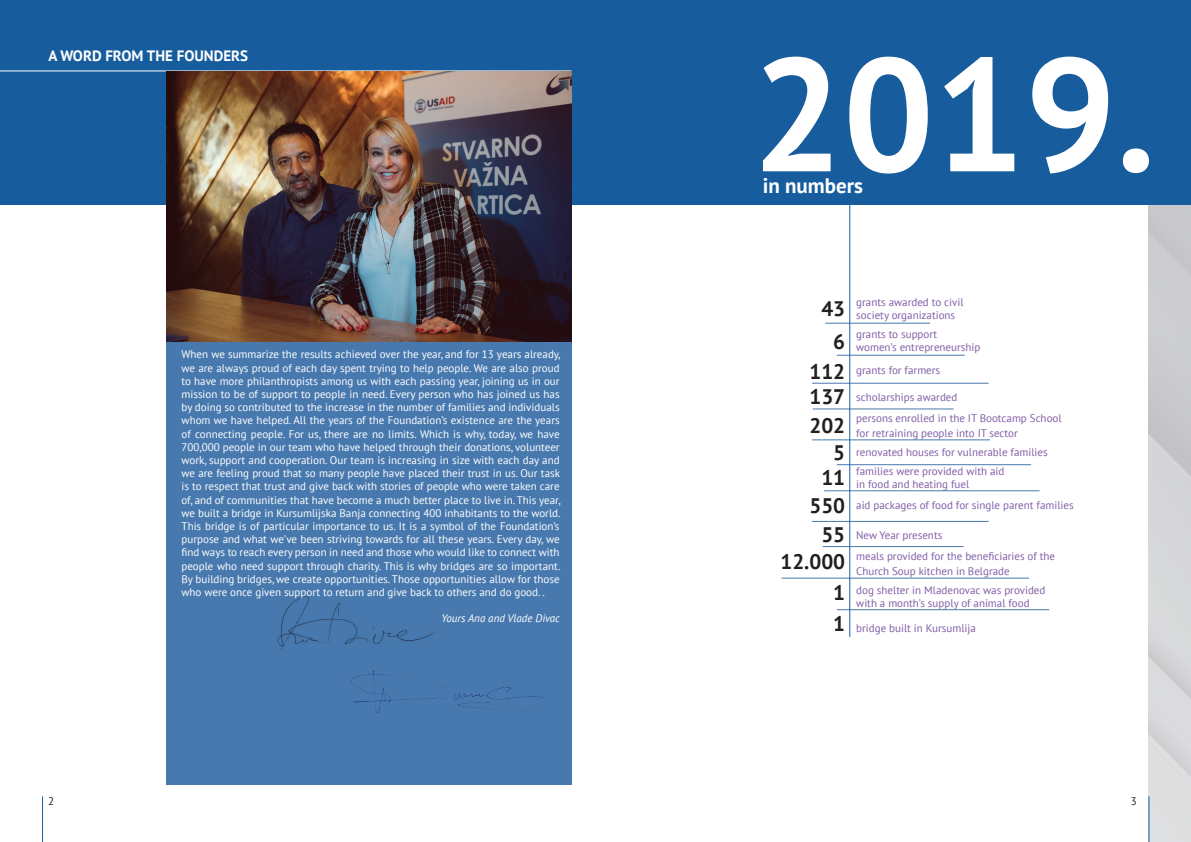
<style>
.page{position:relative;width:1191px;height:842px;background:#fff}
.page>*{position:absolute;margin:0;border:0;box-sizing:border-box;transform-origin:0 0}
.t1{font:700 160.6px "PT Sans";color:#fff}
.t2{font:700 21px/27.2px "PT Sans";color:#231f20;text-align:center}
.t3{font:700 21px "PT Sans";color:#fff}
.t4{font:700 15px "PT Sans";color:#fff}
.t5{font:11px/13.2px "PT Sans";color:#fff;text-align:justify}
.t6{font:11px/20.9px "PT Sans";color:#805da7}
.t7{font:italic 11px "PT Sans";color:#fff}
.t8{font:11px "PT Sans";color:#231f20}
</style>
<div class="page">
<svg style="left:831px;top:205px;width:360px;height:637px"></svg>
<hr style="left:1148px;top:796px;width:1px;height:46px;background:#175d9e">
<hr style="left:42px;top:796px;width:1px;height:46px;background:#175d9e">
<div style="left:0;top:0;width:595px;height:205px;background:#175d9e"></div>
<hr style="left:0;top:70px;width:571px;height:1px;background:#fff">
<div style="left:166px;top:144px;width:405px;height:641px;background:#4879ae"></div>
<div style="left:596px;top:0;width:595px;height:205px;background:#175d9e"></div>
<hr style="left:825px;top:323px;width:105px;height:1px;background:#4879ae">
<hr style="left:837px;top:355px;width:127px;height:1px;background:#4879ae">
<hr style="left:812px;top:383px;width:176px;height:1px;background:#4879ae">
<hr style="left:812px;top:408px;width:141px;height:1px;background:#4879ae">
<hr style="left:812px;top:439px;width:178px;height:1px;background:#4879ae">
<hr style="left:837px;top:464px;width:194px;height:1px;background:#4879ae">
<hr style="left:824px;top:490px;width:215px;height:1px;background:#4879ae">
<hr style="left:812px;top:521px;width:176px;height:1px;background:#4879ae">
<hr style="left:822px;top:546px;width:141px;height:1px;background:#4879ae">
<hr style="left:781px;top:578px;width:248px;height:1px;background:#4879ae">
<hr style="left:837px;top:609px;width:212px;height:1px;background:#4879ae">
<hr style="left:849px;top:204px;width:1px;height:433px;background:#175d9e">
<img style="left:166px;top:72px;width:405px;height:270px">
<img style="left:350px;top:670px;width:193px;height:44px">
<img style="left:277px;top:596px;width:159px;height:53px">
<h3 class="t4" style="left:49px;top:46px;width:201px">A WORD FROM THE FOUNDERS</h3>
<p class="t5" style="left:181px;top:348px;width:380px">When we summarize the results achieved over the year, and for 13 years already, we are always proud of each day spent trying to help people. We are also proud to have more philanthropists among us with each passing year, joining us in our mission to be of support to people in need. Every person who has joined us has by doing so contributed to the increase in the number of families and individuals whom we have helped. All the years of the Foundation’s existence are the years of connecting people. For us, there are no limits. Which is why, today, we have 700,000 people in our team who have helped through their donations, volunteer work, support and cooperation. Our team is increasing in size with each day and we are feeling proud that so many people have placed their trust in us. Our task is to respect that trust and give back with stories of people who were taken care of, and of communities that have become a much better place to live in. This year, we built a bridge in Kursumlijska Banja connecting 400 inhabitants to the world.<br>This bridge is of particular importance to us. It is a symbol of the Foundation’s purpose and what we’ve been striving towards for all these years. Every day, we find ways to reach every person in need and those who would like to connect with people who need support through charity. This is why bridges are so important.<br>By building bridges, we create opportunities. Those opportunities allow for those who were once given support to return and give back to others and do good. .</p>
<p class="t7" style="left:441px;top:611px;width:120px">Yours Ana and Vlade Divac</p>
<h1 class="t1" style="left:752px;top:8px;width:405px">2019.</h1>
<h2 class="t3" style="left:763px;top:171px;width:102px">in numbers</h2>
<h2 class="t2" style="left:821px;top:292px;width:25px;line-height:33.2px">43<br>6</h2>
<h2 class="t2" style="left:809px;top:358px;width:37px;line-height:25.2px;text-align:left">112<br>137</h2>
<h2 class="t2" style="left:809px;top:412px;width:37px;text-align:right">202<br>5</h2>
<h2 class="t2" style="left:809px;top:464px;width:37px">11<br>550</h2>
<h2 class="t2" style="left:780px;top:520px;width:66px;text-align:right">55<br>12.000</h2>
<h2 class="t2" style="left:833px;top:577px;width:13px;line-height:31.2px;text-align:left">1<br>1</h2>
<p class="t6" style="left:856px;top:295px;width:109px;line-height:13.2px">grants awarded to civil society organizations</p>
<p class="t6" style="left:856px;top:327px;width:126px;line-height:13.2px">grants to support women’s entrepreneurship</p>
<p class="t6" style="left:856px;top:359px;width:85px">grants for farmers</p>
<p class="t6" style="left:856px;top:386px;width:207px">scholarships awarded<br>persons enrolled in the IT Bootcamp School</p>
<p class="t6" style="left:856px;top:423px;width:193px;line-height:18.9px">for retraining people into IT sector renovated houses for vulnerable families families were provided with aid</p>
<p class="t6" style="left:856px;top:473px;width:219px">in food and heating fuel<br>aid packages of food for single parent families</p>
<p class="t6" style="left:856px;top:524px;width:200px">New Year presents<br>meals provided for the beneficiaries of the</p>
<p class="t6" style="left:856px;top:561px;width:191px;line-height:18.9px">Church Soup kitchen in Belgrade<br>dog shelter in Mladenovac was provided</p>
<p class="t6" style="left:856px;top:592px;width:175px">with a month’s supply of animal food</p>
<p class="t6" style="left:856px;top:617px;width:121px">bridge built in Kursumlija</p>
<p class="t8" style="left:48px;top:794px;width:7px">2</p>
<p class="t8" style="left:1130px;top:794px;width:7px">3</p>
</div>
